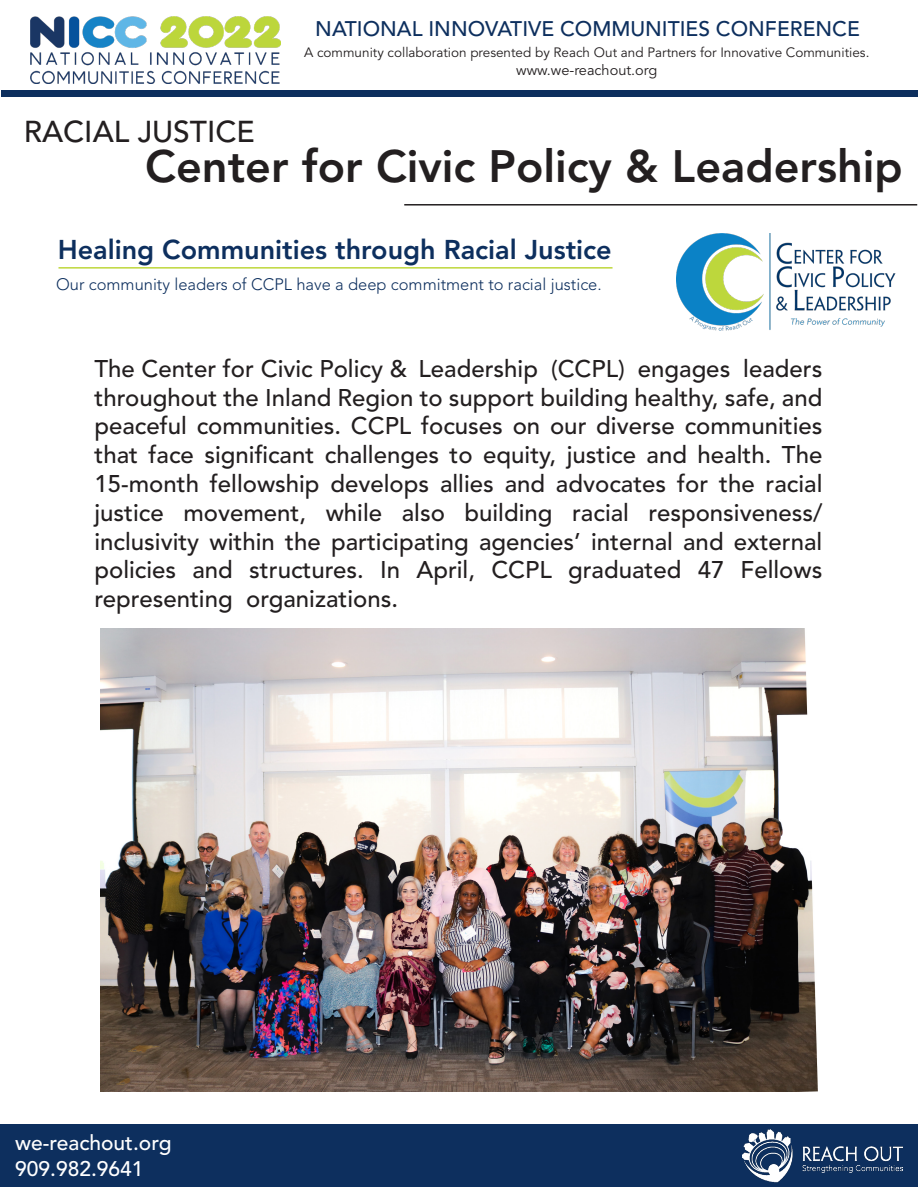
<style>
.page{position:relative;width:918px;height:1188px;background:#fff}
.page>*{position:absolute;margin:0;border:0;box-sizing:border-box;transform-origin:0 0}
.t1{font:800 45px "Avenir LT Std";color:#231f20}
.t2{font:500 30px "Avenir LT Std";color:#231f20}
.t3{font:800 27px "Avenir LT Std";color:#0d2f5e}
.t4{font:500 24px/28.8px "Avenir LT Std";color:#231f20;text-align:justify}
.t5{font:500 21px "Avenir LT Std";color:#0d2f5e}
.t6{font:500 21px "Avenir LT Std";color:#fff}
.t7{font:300 16.5px "Avenir LT Std";color:#0d2f5e}
.t8{font:14.55px "Avenir LT Std";color:#231f20}
.t9{font:13.5px "Avenir LT Std";color:#231f20}
</style>
<div class="page">
<div style="left:1px;top:90px;width:917px;height:7px;background:#0d2f5e"></div>
<div style="left:0;top:1124px;width:918px;height:63px;background:#0d2f5e"></div>
<img style="left:30px;top:17px;width:251px;height:66px">
<hr style="left:404px;top:204px;width:513px;height:2px;background:#231f20">
<img style="left:676px;top:233px;width:220px;height:98px">
<hr style="left:58px;top:267px;width:555px;height:2px;background:#bed73b">
<img style="left:101px;top:629px;width:716px;height:463px">
<img style="left:743px;top:1130px;width:159px;height:52px">
<p class="t5" style="left:315px;top:17px;width:546px">NATIONAL INNOVATIVE COMMUNITIES CONFERENCE</p>
<p class="t9" style="left:304px;top:45px;width:567px">A community collaboration presented by Reach Out and Partners for Innovative Communities.</p>
<p class="t8" style="left:516px;top:61px;width:143px">www.we-reachout.org</p>
<p class="t2" style="left:24px;top:114px;width:233px">RACIAL JUSTICE</p>
<p class="t1" style="left:145px;top:140px;width:759px">Center for Civic Policy &amp; Leadership</p>
<p class="t3" style="left:58px;top:234px;width:556px">Healing Communities through Racial Justice</p>
<p class="t7" style="left:56px;top:274px;width:547px">Our community leaders of CCPL have a deep commitment to racial justice.</p>
<p class="t4" style="left:94px;top:355px;width:729px">The Center for Civic Policy &amp; Leadership (CCPL) engages leaders throughout the Inland Region to support building healthy, safe, and peaceful communities. CCPL focuses on our diverse communities that face significant challenges to equity, justice and health. The 15-month fellowship develops allies and advocates for the racial justice movement, while also building racial responsiveness/ inclusivity within the participating agencies’ internal and external policies and structures. In April, CCPL graduated 47 Fellows representing organizations.</p>
<p class="t6" style="left:15px;top:1131px;width:158px">we-reachout.org</p>
<p class="t6" style="left:15px;top:1156px;width:130px">909.982.9641</p>
</div>
